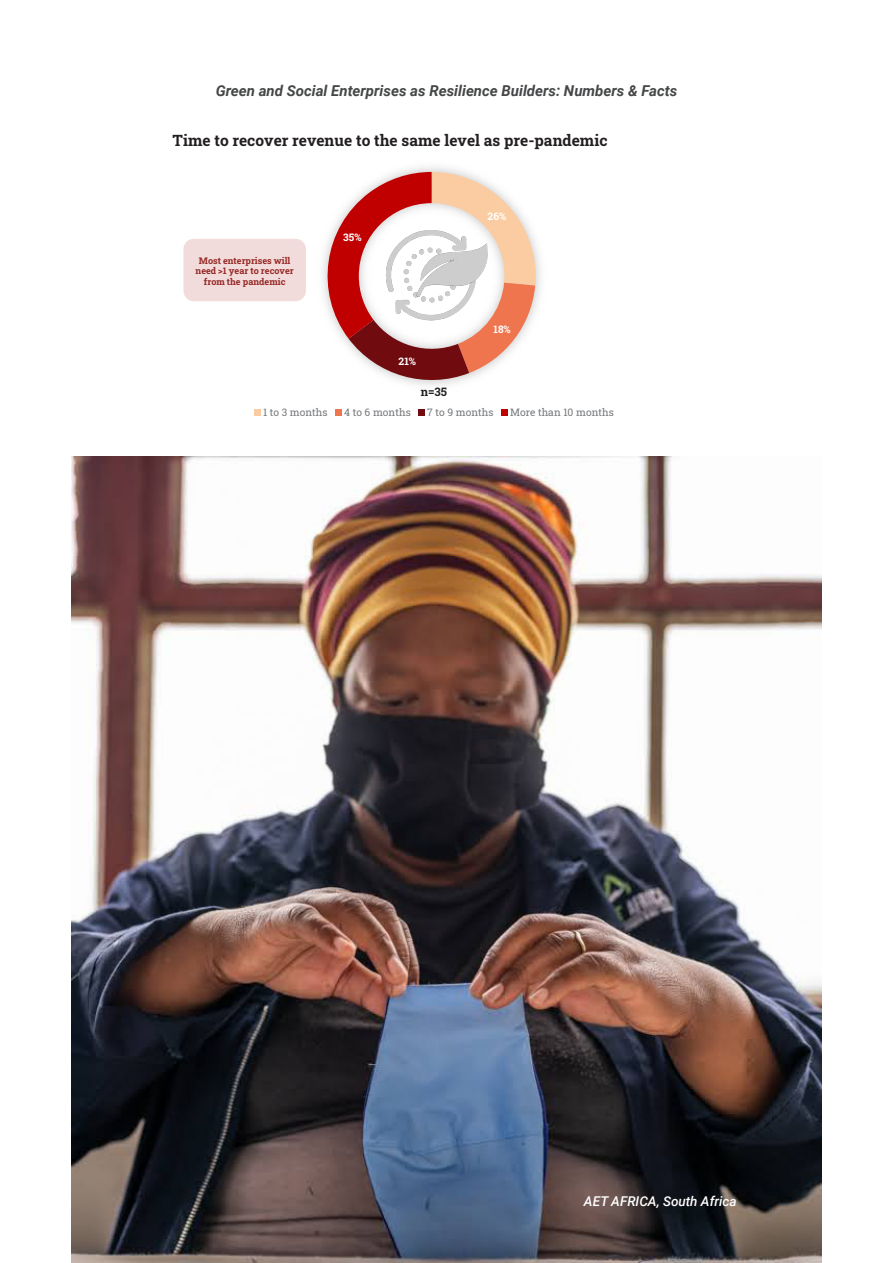
<style>
.page{position:relative;width:893px;height:1263px;background:#fff}
.page>*{position:absolute;margin:0;border:0;box-sizing:border-box;transform-origin:0 0}
.t1{font:700 15.45px "Roboto Slab";color:#231f20}
.fig_title{font:italic 700 15px "Roboto";color:#454647}
.Links_SoMe{font:italic 500 13.5px "Roboto";color:#fff}
.t2{font:700 11.55px "Roboto Slab";color:#231f20}
.t3{font:10.35px "Roboto Slab";letter-spacing:.005em;color:#76787b}
.t4{font:700 10.35px "Roboto Slab";color:#fff}
.t5{font:700 9px/10.8px "Roboto Slab";color:#952825;text-align:center}
</style>
<div class="page">
<hr style="left:0;top:146px;width:1px;height:515px;background:#e6e7e9">
<svg style="left:323px;top:172px;width:213px;height:214px"></svg>
<svg style="left:254px;top:410px;width:6px;height:6px"></svg>
<svg style="left:335px;top:410px;width:6px;height:6px"></svg>
<svg style="left:418px;top:410px;width:6px;height:6px"></svg>
<svg style="left:501px;top:410px;width:6px;height:6px"></svg>
<img style="left:347px;top:192px;width:167px;height:167px">
<img style="left:396px;top:214px;width:112px;height:112px">
<div style="left:183px;top:239px;width:123px;height:62px;background:#f2dcdb;border-radius:10px"></div>
<img style="left:72px;top:456px;width:749px;height:807px">
<p class="fig_title" style="left:216px;top:80px;width:463px">Green and Social Enterprises as Resilience Builders: Numbers &amp; Facts</p>
<p class="t1" style="left:172px;top:130px;width:437px">Time to recover revenue to the same level as pre-pandemic</p>
<p class="t5" style="left:196px;top:255px;width:100px">Most enterprises will need &gt;1 year to recover from the pandemic</p>
<p class="t4" style="left:343px;top:230px;width:20px">35%</p>
<p class="t4" style="left:399px;top:354px;width:19px">21%</p>
<p class="t2" style="left:421px;top:384px;width:28px">n=35</p>
<p class="t4" style="left:488px;top:210px;width:20px">26%</p>
<p class="t4" style="left:493px;top:322px;width:19px">18%</p>
<p class="t3" style="left:263px;top:405px;width:66px">1 to 3 months</p>
<p class="t3" style="left:344px;top:405px;width:68px">4 to 6 months</p>
<p class="t3" style="left:427px;top:405px;width:68px">7 to 9 months</p>
<p class="t3" style="left:510px;top:405px;width:105px">More than 10 months</p>
<p class="Links_SoMe" style="left:584px;top:1192px;width:154px">AET AFRICA, South Africa</p>
</div>
